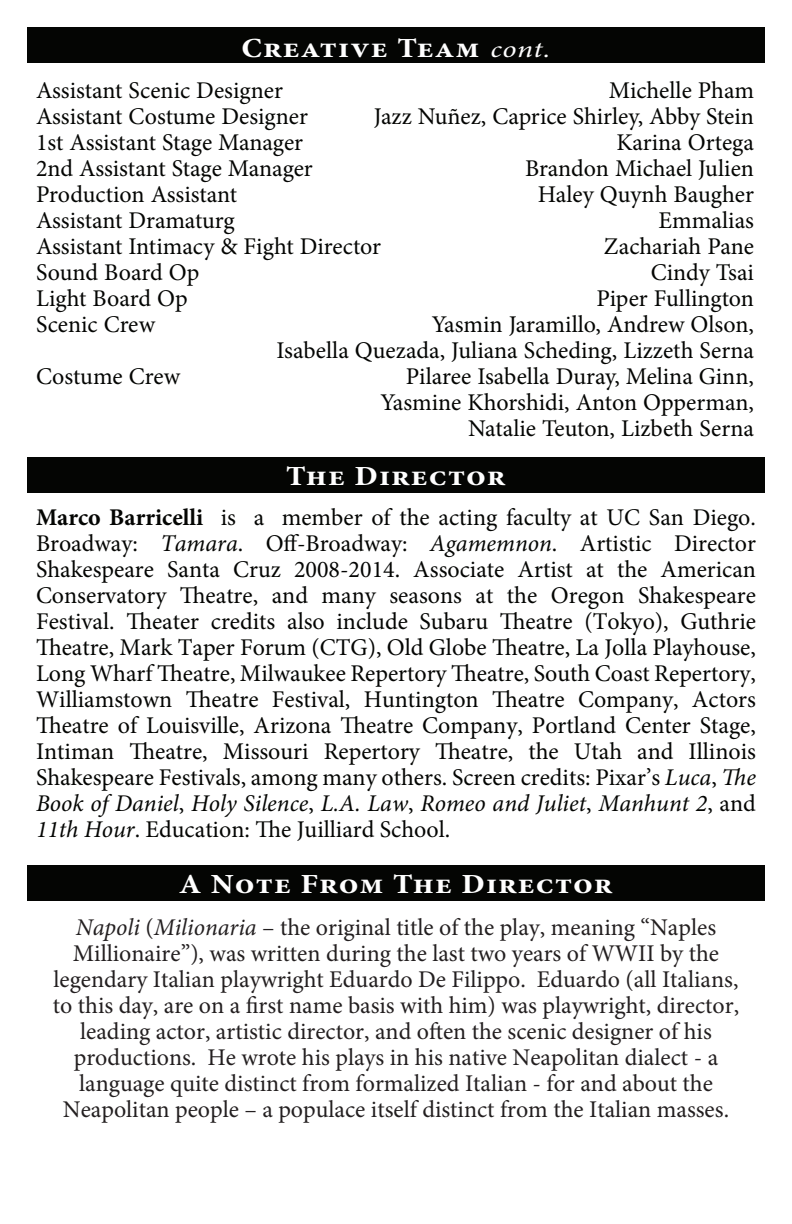
<style>
.page{position:relative;width:792px;height:1224px;background:#fff}
.page>*{position:absolute;margin:0;border:0;box-sizing:border-box;transform-origin:0 0}
.t1{font:700 condensed 28px "Minion Pro";letter-spacing:.03em;color:#fff;scale:1.25 1}
.t2{font:24px/26px "Minion Pro";color:#040503;text-align:right}
.t3{font:24px/26px "Minion Pro";color:#231f20;text-align:center}
.s1{font-weight:400;font-style:italic;font-stretch:normal;font-size:24px}
.s2{font-weight:700}
.s3{font-style:italic}
</style>
<div class="page">
<div style="left:27px;top:27px;width:738px;height:36px;background:#040503"></div>
<div style="left:27px;top:457px;width:738px;height:36px;background:#040503"></div>
<div style="left:27px;top:865px;width:738px;height:36px;background:#040503"></div>
<p class="t1" style="left:241px;top:28px;width:249px">Creative Team <span class="s1">cont.</span></p>
<p class="t2" style="left:36px;top:78px;width:249px">Assistant Scenic Designer</p>
<p class="t2" style="left:609px;top:78px;width:147px">Michelle Pham</p>
<p class="t2" style="left:36px;top:104px;width:274px">Assistant Costume Designer</p>
<p class="t2" style="left:374px;top:104px;width:382px">Jazz Nuñez, Caprice Shirley, Abby Stein</p>
<p class="t2" style="left:36px;top:130px;width:269px">1st Assistant Stage Manager</p>
<p class="t2" style="left:617px;top:130px;width:139px">Karina Ortega</p>
<p class="t2" style="left:36px;top:156px;width:278px">2nd Assistant Stage Manager</p>
<p class="t2" style="left:525px;top:156px;width:230px">Brandon Michael Julien</p>
<p class="t2" style="left:36px;top:182px;width:203px">Production Assistant</p>
<p class="t2" style="left:538px;top:182px;width:218px">Haley Quynh Baugher</p>
<p class="t2" style="left:36px;top:208px;width:200px">Assistant Dramaturg</p>
<p class="t2" style="left:659px;top:208px;width:97px">Emmalias</p>
<p class="t2" style="left:36px;top:234px;width:347px">Assistant Intimacy &amp; Fight Director</p>
<p class="t2" style="left:604px;top:234px;width:152px">Zachariah Pane</p>
<p class="t2" style="left:36px;top:260px;width:165px">Sound Board Op</p>
<p class="t2" style="left:651px;top:260px;width:105px">Cindy Tsai</p>
<p class="t2" style="left:36px;top:286px;width:153px">Light Board Op</p>
<p class="t2" style="left:596px;top:286px;width:159px">Piper Fullington</p>
<p class="t2" style="left:36px;top:312px;width:121px">Scenic Crew</p>
<p class="t2" style="left:277px;top:312px;width:479px">Yasmin Jaramillo, Andrew Olson,<br>Isabella Quezada, Juliana Scheding, Lizzeth Serna</p>
<p class="t2" style="left:36px;top:364px;width:146px">Costume Crew</p>
<p class="t2" style="left:406px;top:364px;width:350px">Pilaree Isabella Duray, Melina Ginn,</p>
<p class="t2" style="left:380px;top:390px;width:375px">Yasmine Khorshidi, Anton Opperman,</p>
<p class="t2" style="left:468px;top:416px;width:287px">Natalie Teuton, Lizbeth Serna</p>
<p class="t1" style="left:286px;top:457px;width:177px">The Director</p>
<p class="t2" style="left:36px;top:505px;width:722px;text-align:justify"><span class="s2">Marco Barricelli</span> is a member of the acting faculty at UC San Diego.<br>Broadway: <span class="s3">Tamara</span>. Off-Broadway: <span class="s3">Agamemnon</span>. Artistic Director Shakespeare Santa Cruz 2008-2014. Associate Artist at the American Conservatory Theatre, and many seasons at the Oregon Shakespeare Festival. Theater credits also include Subaru Theatre (Tokyo), Guthrie Theatre, Mark Taper Forum (CTG), Old Globe Theatre, La Jolla Playhouse, Long Wharf Theatre, Milwaukee Repertory Theatre, South Coast Repertory, Williamstown Theatre Festival, Huntington Theatre Company, Actors Theatre of Louisville, Arizona Theatre Company, Portland Center Stage, Intiman Theatre, Missouri Repertory Theatre, the Utah and Illinois Shakespeare Festivals, among many others. Screen credits: Pixar’s <span class="s3">Luca</span>, <span class="s3">The Book of Daniel</span>, <span class="s3">Holy Silence</span>, <span class="s3">L.A. Law</span>, <span class="s3">Romeo and Juliet</span>, <span class="s3">Manhunt 2</span>, and <span class="s3">11th Hour</span>. Education: The Juilliard School.</p>
<p class="t1" style="left:179px;top:865px;width:348px">A Note From The Director</p>
<p class="t3" style="left:53px;top:915px;width:688px"><span class="s3">Napoli</span> (<span class="s3">Milionaria</span> – the original title of the play, meaning “Naples Millionaire”), was written during the last two years of WWII by the legendary Italian playwright Eduardo De Filippo. Eduardo (all Italians, to this day, are on a first name basis with him) was playwright, director, leading actor, artistic director, and often the scenic designer of his productions. He wrote his plays in his native Neapolitan dialect - a language quite distinct from formalized Italian - for and about the Neapolitan people – a populace itself distinct from the Italian masses.</p>
</div>
